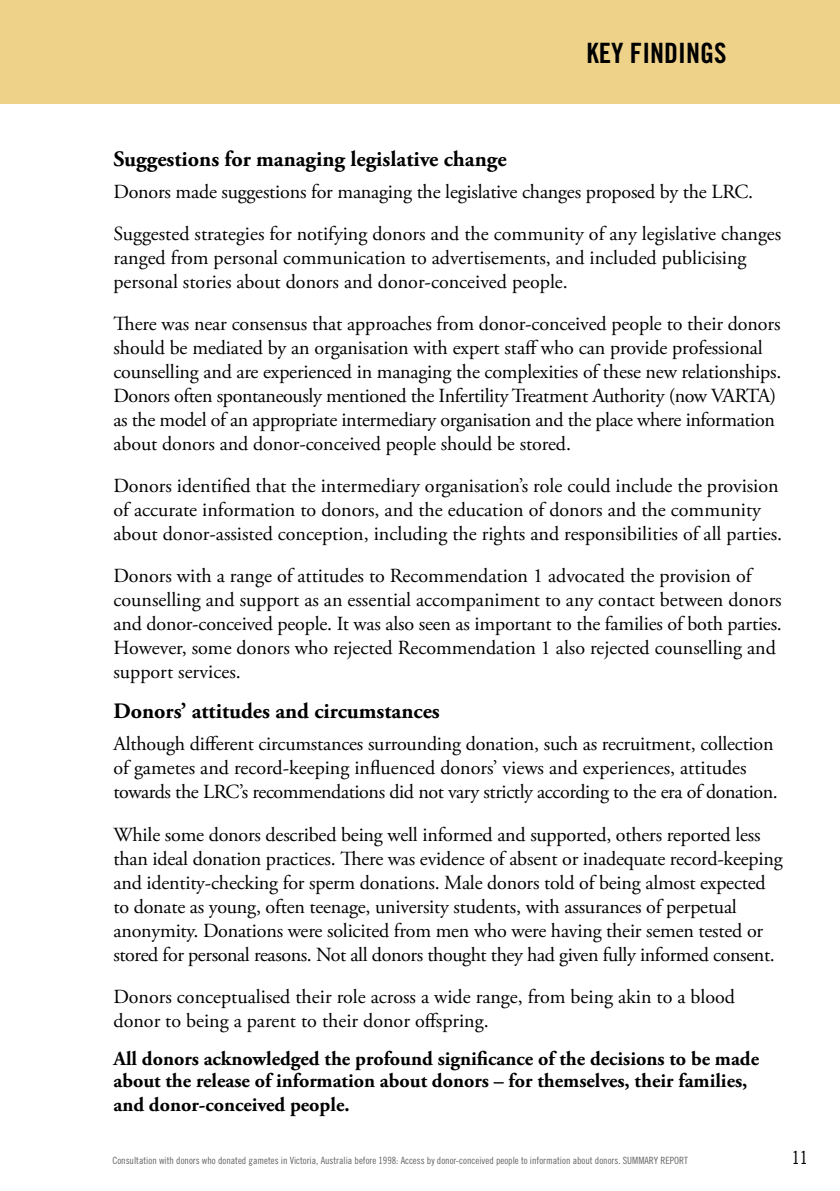
<style>
.page{position:relative;width:840px;height:1191px;background:#fff}
.page>*{position:absolute;margin:0;border:0;box-sizing:border-box;transform-origin:0 0}
.t1{font:28px "Trade Gothic Bold Cond Twenty";color:#000}
.t2{font:700 22px "Adobe Garamond Pro";color:#000}
.t3{font:20px/24px "Adobe Garamond Pro";letter-spacing:-.005em;color:#000}
.t4{font:700 20px/22px "Adobe Garamond Pro";color:#000}
.t5{font:18px "Trade Gothic Cond Eighteen";color:#000}
.t6{font:10px "Trade Gothic Cond Eighteen";color:#636466}
</style>
<div class="page">
<div style="left:0;top:0;width:839px;height:104px;background:#efd289"></div>
<h1 class="t1" style="left:586px;top:36px;width:141px">KEY FINDINGS</h1>
<p class="t2" style="left:113px;top:146px;width:394px">Suggestions for managing legislative change</p>
<p class="t3" style="left:113px;top:172px;width:669px;line-height:42px">Donors made suggestions for managing the legislative changes proposed by the LRC.<br>Suggested strategies for notifying donors and the community of any legislative changes</p>
<p class="t3" style="left:113px;top:247px;width:634px">ranged from personal communication to advertisements, and included publicising personal stories about donors and donor-conceived people.</p>
<p class="t3" style="left:113px;top:313px;width:669px">There was near consensus that approaches from donor-conceived people to their donors should be mediated by an organisation with expert staff who can provide professional counselling and are experienced in managing the complexities of these new relationships.<br>Donors often spontaneously mentioned the Infertility Treatment Authority (now VARTA) as the model of an appropriate intermediary organisation and the place where information about donors and donor-conceived people should be stored.</p>
<p class="t3" style="left:113px;top:475px;width:670px">Donors identified that the intermediary organisation’s role could include the provision of accurate information to donors, and the education of donors and the community about donor-assisted conception, including the rights and responsibilities of all parties.</p>
<p class="t3" style="left:113px;top:565px;width:669px">Donors with a range of attitudes to Recommendation 1 advocated the provision of counselling and support as an essential accompaniment to any contact between donors and donor-conceived people. It was also seen as important to the families of both parties.<br>However, some donors who rejected Recommendation 1 also rejected counselling and support services.</p>
<p class="t2" style="left:113px;top:698px;width:327px">Donors’ attitudes and circumstances</p>
<p class="t3" style="left:113px;top:733px;width:665px">Although different circumstances surrounding donation, such as recruitment, collection of gametes and record-keeping influenced donors’ views and experiences, attitudes towards the LRC’s recommendations did not vary strictly according to the era of donation.</p>
<p class="t3" style="left:113px;top:823px;width:670px">While some donors described being well informed and supported, others reported less than ideal donation practices. There was evidence of absent or inadequate record-keeping and identity-checking for sperm donations. Male donors told of being almost expected to donate as young, often teenage, university students, with assurances of perpetual anonymity. Donations were solicited from men who were having their semen tested or stored for personal reasons. Not all donors thought they had given fully informed consent.</p>
<p class="t3" style="left:113px;top:985px;width:622px">Donors conceptualised their role across a wide range, from being akin to a blood donor to being a parent to their donor offspring.</p>
<p class="t4" style="left:113px;top:1047px;width:646px">All donors acknowledged the profound significance of the decisions to be made about the release of information about donors – for themselves, their families,</p>
<p class="t4" style="left:113px;top:1093px;width:237px">and donor-conceived people.</p>
<p class="t6" style="left:112px;top:1154px;width:577px">Consultation with donors who donated gametes in Victoria, Australia before 1998: Access by donor-conceived people to information about donors. SUMMARY REPORT</p>
<p class="t5" style="left:791px;top:1147px;width:17px">11</p>
</div>
